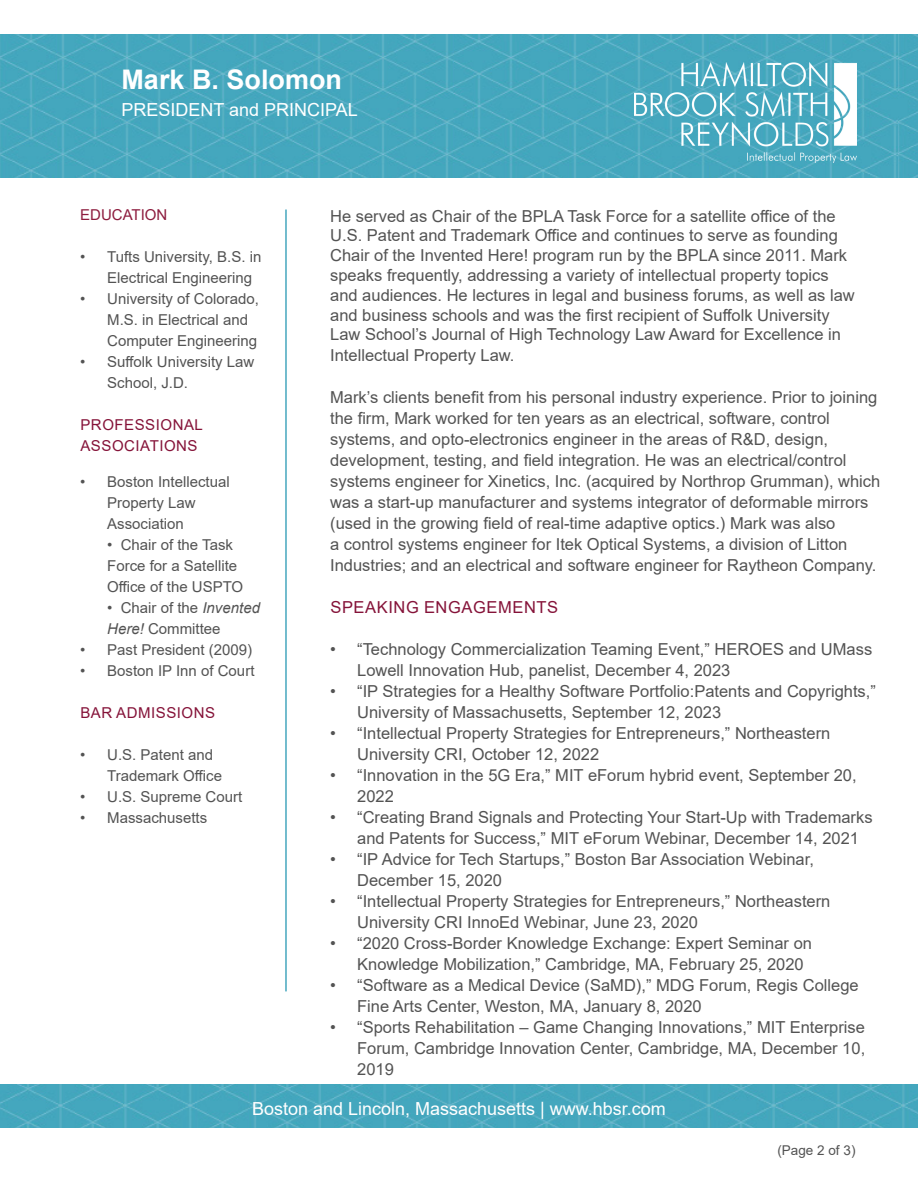
<style>
.page{position:relative;width:918px;height:1188px;background:#fff}
.page>*{position:absolute;margin:0;border:0;box-sizing:border-box;transform-origin:0 0}
.t1{font:700 27px "Arial";color:#fff}
.t2{font:18px "Arial";color:#fff}
.t3{font:16.5px/21px "Arial";color:#535353}
.t4{font:16.5px "Arial";letter-spacing:.035em;color:#851339}
.t5{font:15px/21px "Arial";color:#535353}
.t6{font:15px/21px "Arial";letter-spacing:.035em;color:#851339}
.t7{font:15px "Arial";color:#8d1c3e}
.t8{font:13.5px "Arial";color:#535353}
.s1{font-style:italic}
</style>
<div class="page">
<img style="left:0;top:35px;width:899px;height:142px">
<img style="left:634px;top:63px;width:223px;height:99px">
<img style="left:0;top:1084px;width:918px;height:44px">
<hr style="left:285px;top:210px;width:2px;height:781px;background:#45a7be">
<img style="left:899px;top:35px;width:19px;height:142px">
<p class="t1" style="left:122px;top:60px;width:222px">Mark B. Solomon</p>
<p class="t2" style="left:122px;top:97px;width:238px">PRESIDENT and PRINCIPAL</p>
<p class="t7" style="left:80px;top:205px;width:89px">EDUCATION</p>
<p class="t5" style="left:107px;top:247px;width:156px;text-indent:-27px">• Tufts University, B.S. in<br>Electrical Engineering</p>
<p class="t5" style="left:107px;top:289px;width:153px;text-indent:-27px">• University of Colorado,<br>M.S. in Electrical and<br>Computer Engineering</p>
<p class="t5" style="left:107px;top:352px;width:149px;text-indent:-27px">• Suffolk University Law<br>School, J.D.</p>
<p class="t6" style="left:80px;top:415px;width:124px">PROFESSIONAL<br>ASSOCIATIONS</p>
<p class="t5" style="left:107px;top:472px;width:124px;text-indent:-27px">• Boston Intellectual<br>Property Law<br>Association</p>
<p class="t5" style="left:107px;top:535px;width:138px">• Chair of the Task<br>Force for a Satellite<br>Office of the USPTO</p>
<p class="t5" style="left:107px;top:598px;width:154px">• Chair of the <span class="s1">Invented<br>Here!</span> Committee</p>
<p class="t5" style="left:80px;top:640px;width:174px">• Past President (2009)</p>
<p class="t5" style="left:80px;top:661px;width:176px">• Boston IP Inn of Court</p>
<p class="t6" style="left:80px;top:703px;width:136px">BAR ADMISSIONS</p>
<p class="t5" style="left:107px;top:745px;width:116px;text-indent:-27px">• U.S. Patent and<br>Trademark Office</p>
<p class="t5" style="left:80px;top:787px;width:164px">• U.S. Supreme Court</p>
<p class="t5" style="left:80px;top:808px;width:129px">• Massachusetts</p>
<p class="t3" style="left:330px;top:206px;width:526px;line-height:20px">He served as Chair of the BPLA Task Force for a satellite office of the U.S. Patent and Trademark Office and continues to serve as founding Chair of the Invented Here! program run by the BPLA since 2011. Mark speaks frequently, addressing a variety of intellectual property topics and audiences. He lectures in legal and business forums, as well as law and business schools and was the first recipient of Suffolk University Law School’s Journal of High Technology Law Award for Excellence in Intellectual Property Law.</p>
<p class="t3" style="left:330px;top:387px;width:552px">Mark’s clients benefit from his personal industry experience. Prior to joining the firm, Mark worked for ten years as an electrical, software, control systems, and opto-electronics engineer in the areas of R&amp;D, design, development, testing, and field integration. He was an electrical/control systems engineer for Xinetics, Inc. (acquired by Northrop Grumman), which was a start-up manufacturer and systems integrator of deformable mirrors (used in the growing field of real-time adaptive optics.) Mark was also<br>a control systems engineer for Itek Optical Systems, a division of Litton Industries; and an electrical and software engineer for Raytheon Company.</p>
<p class="t4" style="left:331px;top:596px;width:229px">SPEAKING ENGAGEMENTS</p>
<p class="t3" style="left:357px;top:639px;width:517px;text-indent:-27px">• “Technology Commercialization Teaming Event,” HEROES and UMass<br>Lowell Innovation Hub, panelist, December 4, 2023</p>
<p class="t3" style="left:357px;top:681px;width:520px;text-indent:-27px">• “IP Strategies for a Healthy Software Portfolio:Patents and Copyrights,”<br>University of Massachusetts, September 12, 2023</p>
<p class="t3" style="left:357px;top:723px;width:475px;text-indent:-27px">• “Intellectual Property Strategies for Entrepreneurs,” Northeastern<br>University CRI, October 12, 2022</p>
<p class="t3" style="left:357px;top:765px;width:501px;text-indent:-27px">• “Innovation in the 5G Era,” MIT eForum hybrid event, September 20,<br>2022</p>
<p class="t3" style="left:357px;top:807px;width:517px;text-indent:-27px">• “Creating Brand Signals and Protecting Your Start-Up with Trademarks and Patents for Success,” MIT eForum Webinar, December 14, 2021</p>
<p class="t3" style="left:357px;top:849px;width:458px;text-indent:-27px">• “IP Advice for Tech Startups,” Boston Bar Association Webinar,<br>December 15, 2020</p>
<p class="t3" style="left:357px;top:891px;width:475px;text-indent:-27px">• “Intellectual Property Strategies for Entrepreneurs,” Northeastern<br>University CRI InnoEd Webinar, June 23, 2020</p>
<p class="t3" style="left:357px;top:933px;width:456px;text-indent:-27px">• “2020 Cross-Border Knowledge Exchange: Expert Seminar on<br>Knowledge Mobilization,” Cambridge, MA, February 25, 2020</p>
<p class="t3" style="left:357px;top:975px;width:503px;text-indent:-27px">• “Software as a Medical Device (SaMD),” MDG Forum, Regis College<br>Fine Arts Center, Weston, MA, January 8, 2020</p>
<p class="t3" style="left:357px;top:1017px;width:510px;text-align:justify;text-indent:-27px">• “Sports Rehabilitation – Game Changing Innovations,” MIT Enterprise Forum, Cambridge Innovation Center, Cambridge, MA, December 10, 2019</p>
<p class="t2" style="left:252px;top:1096px;width:415px">Boston and Lincoln, Massachusetts | www.hbsr.com</p>
<p class="t8" style="left:777px;top:1141px;width:80px">(Page 2 of 3)</p>
</div>
